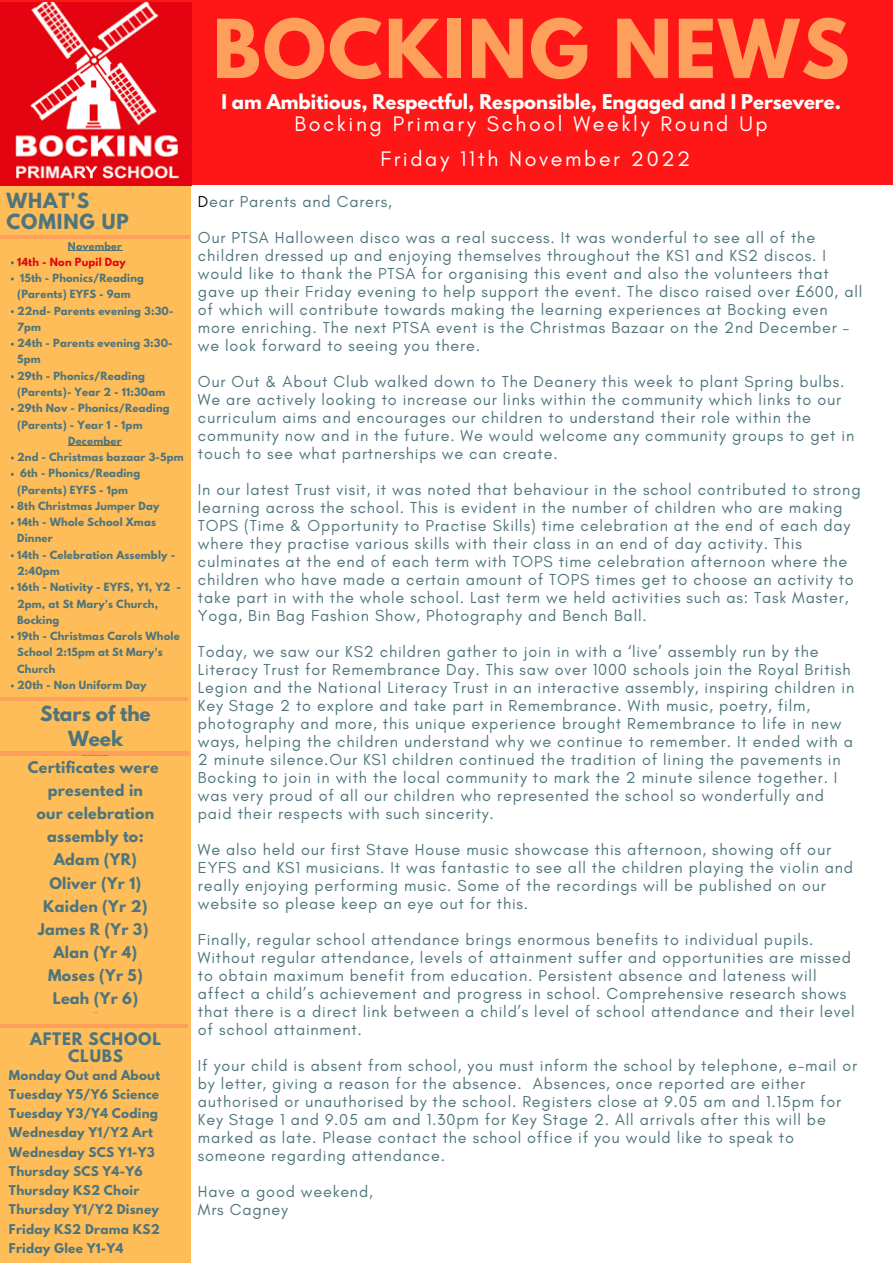
<style>
.page{position:relative;width:893px;height:1264px;background:#fff}
.page>*{position:absolute;margin:0;border:0;box-sizing:border-box;transform-origin:0 0}
.t1{font:700 72px "League Spartan";letter-spacing:.03em;color:#ff9f5c}
.t2{font:21.45px/34.8px "Glacial Indifference";letter-spacing:.12em;color:#fff;text-align:center}
.t3{font:700 18.45px/25.7px "League Spartan";color:#4e757c;text-align:center}
.t4{font:700 18.45px/21px "League Spartan";letter-spacing:.05em;color:#4e757c}
.t5{font:700 18px "League Spartan";color:#fff}
.t6{font:16.2px/18px "Glacial Indifference";letter-spacing:.05em;color:#4e757c}
.t7{font:700 15.3px/16.6px "League Spartan";letter-spacing:.05em;color:#4e757c;text-align:center}
.t8{font:700 14.25px/23.1px "League Spartan";letter-spacing:.02em;color:#4e757c;text-align:center}
.t9{font:700 12px/19.2px "League Spartan";letter-spacing:.02em;color:#4e757c}
.t10{font:700 10.05px/16.2px "League Spartan";letter-spacing:.02em;color:#4e757c}
.t11{font:700 10.05px "League Spartan";letter-spacing:.02em;color:#e40512}
.t12{font:700 9.6px "League Spartan";letter-spacing:.02em;color:#4e757c}
.s1{color:#000}
.s2{font-family:"Noto Sans"}
</style>
<div class="page">
<div style="left:0;top:0;width:892px;height:185px;background:#ff1616"></div>
<div style="left:0;top:171px;width:191px;height:1091px;background:#ffbd59"></div>
<hr style="left:0;top:235px;width:190px;height:3px;background:#ff9f5c">
<img style="left:0;top:3px;width:191px;height:183px">
<hr style="left:0;top:1024px;width:188px;height:3px;background:#ff9f5c">
<hr style="left:0;top:697px;width:188px;height:4px;background:#ff9f5c">
<hr style="left:0;top:751px;width:190px;height:4px;background:#ff9f5c">
<hr style="left:68px;top:250px;width:54px;height:1px;background:#4e757c">
<hr style="left:68px;top:445px;width:54px;height:1px;background:#4e757c">
<p class="t4" style="left:6px;top:192px;width:124px">WHAT'S<br>COMING UP</p>
<p class="t12" style="left:68px;top:241px;width:55px">November</p>
<p class="t11" style="left:17px;top:257px;width:110px">14th - Non Pupil Day</p>
<p class="t10" style="left:17px;top:271px;width:158px">15th - Phonics/Reading (Parents) EYFS - 9am<br>22nd- Parents evening 3:30-<br>7pm<br>24th - Parents evening 3:30-<br>5pm<br>29th - Phonics/Reading (Parents)- Year 2 - 11:30am<br>29th Nov - Phonics/Reading (Parents) - Year 1 - 1pm</p>
<p class="t10" style="left:17px;top:450px;width:168px">2nd - Christmas bazaar 3-5pm<br>6th - Phonics/Reading (Parents) EYFS - 1pm<br>8th Christmas Jumper Day<br>14th - Whole School Xmas<br>Dinner<br>14th - Celebration Assembly -<br>2:40pm<br>16th - Nativity - EYFS, Y1, Y2 -<br>2pm, at St Mary's Church,<br>Bocking<br>19th - Christmas Carols Whole<br>School 2:15pm at St Mary's<br>Church<br>20th - Non Uniform Day</p>
<p class="t10" style="left:68px;top:434px;width:55px">December</p>
<p class="t3" style="left:40px;top:702px;width:112px">Stars of the<br>Week</p>
<p class="t8" style="left:28px;top:757px;width:132px">Certificates were presented in<br>our celebration assembly to:<br>Adam (YR)<br>Oliver (Yr 1)<br>Kaiden (Yr 2)<br>James R (Yr 3)<br>Alan (Yr 4)<br>Moses (Yr 5)<br>Leah (Yr 6)</p>
<p class="t7" style="left:30px;top:1032px;width:132px">AFTER SCHOOL<br>CLUBS</p>
<p class="t9" style="left:9px;top:1066px;width:153px">Monday Out and About<br>Tuesday Y5/Y6 Science<br>Tuesday Y3/Y4 Coding<br>Wednesday Y1/Y2 Art<br>Wednesday SCS Y1-Y3<br>Thursday SCS Y4-Y6<br>Thursday KS2 Choir<br>Thursday Y1/Y2 Disney<br>Friday KS2 Drama KS2<br>Friday Glee Y1-Y4</p>
<h1 class="t1" style="left:213px;top:13px;width:638px">BOCKING NEWS</h1>
<h2 class="t2" style="left:294px;top:106px;width:474px">Bocking Primary School Weekly Round Up<br>Friday 11th November 2022</h2>
<p class="t5" style="left:221px;top:92px;width:621px">I am Ambitious, Respectful, Responsible, Engaged and I Persevere.</p>
<p class="t6" style="left:198px;top:193px;width:195px"><span class="s1">D</span>ear Parents and Carers,</p>
<p class="t6" style="left:198px;top:229px;width:666px">Our PTSA Halloween disco was a real success. It was wonderful to see all of the children dressed up and enjoying themselves throughout the KS1 and KS2 discos. I would like to thank the PTSA for organising this event and also the volunteers that gave up their Friday evening to help support the event. The disco raised over <span class="s2">£</span>600, all of which will contribute towards making the learning experiences at Bocking even more enriching. The next PTSA event is the Christmas Bazaar on the 2nd December – we look forward to seeing you there.</p>
<p class="t6" style="left:198px;top:372px;width:657px">Our Out &amp; About Club walked down to The Deanery this week to plant Spring bulbs.<br>We are actively looking to increase our links within the community which links to our curriculum aims and encourages our children to understand their role within the community now and in the future. We would welcome any community groups to get in touch to see what partnerships we can create.</p>
<p class="t6" style="left:198px;top:480px;width:664px">In our latest Trust visit, it was noted that behaviour in the school contributed to strong learning across the school. This is evident in the number of children who are making TOPS (Time &amp; Opportunity to Practise Skills) time celebration at the end of each day where they practise various skills with their class in an end of day activity. This culminates at the end of each term with TOPS time celebration afternoon where the children who have made a certain amount of TOPS times get to choose an activity to take part in with the whole school. Last term we held activities such as: Task Master, Yoga, Bin Bag Fashion Show, Photography and Bench Ball.</p>
<p class="t6" style="left:198px;top:642px;width:658px">Today, we saw our KS2 children gather to join in with a ‘live’ assembly run by the Literacy Trust for Remembrance Day. This saw over 1000 schools join the Royal British Legion and the National Literacy Trust in an interactive assembly, inspiring children in Key Stage 2 to explore and take part in Remembrance. With music, poetry, film, photography and more, this unique experience brought Remembrance to life in new ways, helping the children understand why we continue to remember. It ended with a 2 minute silence.Our KS1 children continued the tradition of lining the pavements in Bocking to join in with the local community to mark the 2 minute silence together. I was very proud of all our children who represented the school so wonderfully and paid their respects with such sincerity.</p>
<p class="t6" style="left:198px;top:840px;width:656px">We also held our first Stave House music showcase this afternoon, showing off our EYFS and KS1 musicians. It was fantastic to see all the children playing the violin and really enjoying performing music. Some of the recordings will be published on our website so please keep an eye out for this.</p>
<p class="t6" style="left:198px;top:930px;width:658px">Finally, regular school attendance brings enormous benefits to individual pupils.<br>Without regular attendance, levels of attainment suffer and opportunities are missed to obtain maximum benefit from education. Persistent absence and lateness will affect a child’s achievement and progress in school. Comprehensive research shows that there is a direct link between a child’s level of school attendance and their level of school attainment.</p>
<p class="t6" style="left:198px;top:1056px;width:660px">If your child is absent from school, you must inform the school by telephone, e-mail or by letter, giving a reason for the absence. Absences, once reported are either authorised or unauthorised by the school. Registers close at 9.05 am and 1.15pm for Key Stage 1 and 9.05 am and 1.30pm for Key Stage 2. All arrivals after this will be marked as late. Please contact the school office if you would like to speak to someone regarding attendance.</p>
<p class="t6" style="left:198px;top:1182px;width:176px">Have a good weekend,<br>Mrs Cagney</p>
</div>
